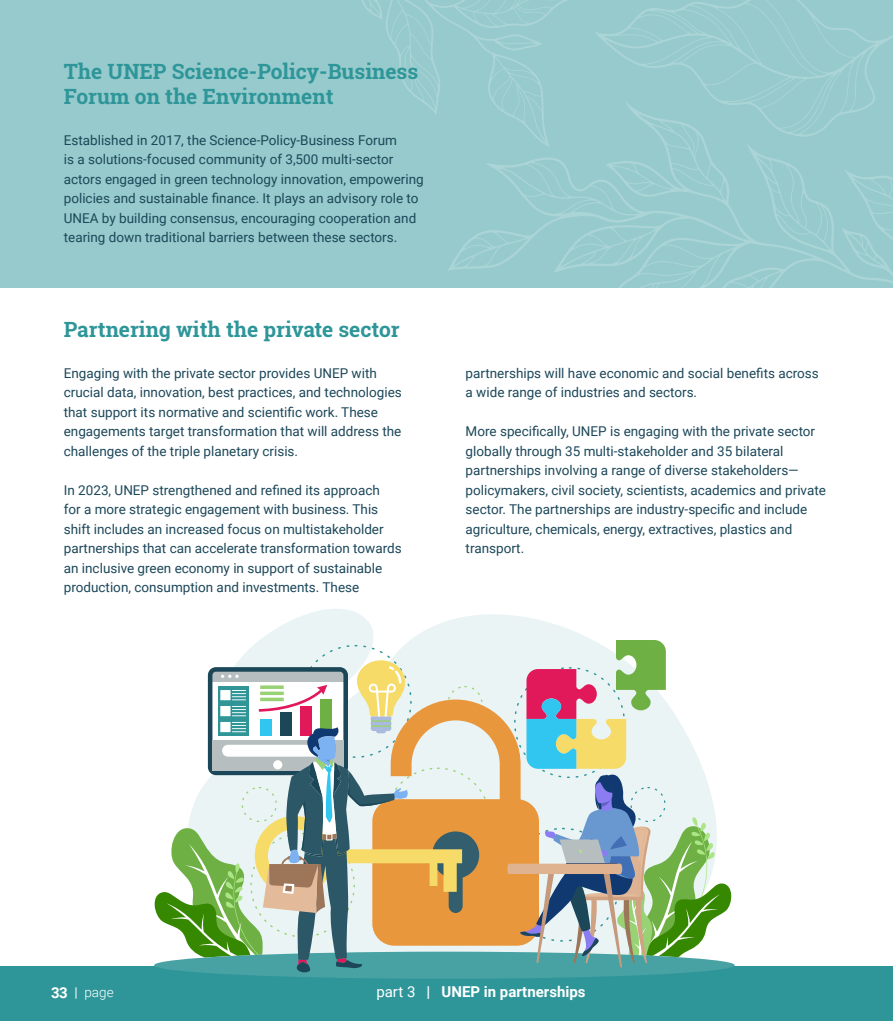
<style>
.page{position:relative;width:893px;height:1021px;background:#fff}
.page>*{position:absolute;margin:0;border:0;box-sizing:border-box;transform-origin:0 0}
.t1{font:700 21px/25.2px "Roboto Slab";color:#2e9699}
.t2{font:700 15px "Roboto";color:#fff}
.t3{font:13.5px/19.5px "Roboto";color:#1c4759}
.t4{font:300 13.5px "Roboto";color:#fff}
.s1{font-weight:700;font-size:15px}
.s2{font-weight:400}
</style>
<div class="page">
<div style="left:0;top:966px;width:893px;height:54px;background:#2e9699"></div>
<div style="left:0;top:0;width:893px;height:287px;background:#96cacc"></div>
<svg style="left:595px;top:0;width:298px;height:101px"></svg>
<svg style="left:448px;top:101px;width:445px;height:186px"></svg>
<svg style="left:361px;top:0;width:216px;height:147px"></svg>
<svg style="left:254px;top:609px;width:338px;height:342px;fill:#eaf4f5"></svg>
<div style="left:154px;top:951px;width:581px;height:27px;background:#48a2a3;border-radius:50%"></div>
<svg style="left:490px;top:699px;width:16px;height:246px;background:#e9a961"></svg>
<svg style="left:506px;top:640px;width:228px;height:327px"></svg>
<svg style="left:154px;top:645px;width:336px;height:328px"></svg>
<h1 class="t1" style="left:64px;top:58px;width:356px">The UNEP Science-Policy-Business<br>Forum on the Environment</h1>
<p class="t3" style="left:64px;top:130px;width:361px">Established in 2017, the Science-Policy-Business Forum<br>is a solutions-focused community of 3,500 multi-sector actors engaged in green technology innovation, empowering policies and sustainable finance. It plays an advisory role to UNEA by building consensus, encouraging cooperation and tearing down traditional barriers between these sectors.</p>
<h1 class="t1" style="left:64px;top:316px;width:337px">Partnering with the private sector</h1>
<p class="t3" style="left:64px;top:362px;width:339px">Engaging with the private sector provides UNEP with crucial data, innovation, best practices, and technologies that support its normative and scientific work. These engagements target transformation that will address the challenges of the triple planetary crisis.</p>
<p class="t3" style="left:64px;top:479px;width:339px">In 2023, UNEP strengthened and refined its approach<br>for a more strategic engagement with business. This shift includes an increased focus on multistakeholder partnerships that can accelerate transformation towards an inclusive green economy in support of sustainable production, consumption and investments. These</p>
<p class="t3" style="left:466px;top:362px;width:355px">partnerships will have economic and social benefits across a wide range of industries and sectors.</p>
<p class="t3" style="left:466px;top:421px;width:362px">More specifically, UNEP is engaging with the private sector globally through 35 multi-stakeholder and 35 bilateral partnerships involving a range of diverse stakeholders— policymakers, civil society, scientists, academics and private sector. The partnerships are industry-specific and include agriculture, chemicals, energy, extractives, plastics and transport.</p>
<p class="t4" style="left:51px;top:982px;width:64px"><span class="s1">33</span> <span class="s2">|</span> page</p>
<p class="t2" style="left:376px;top:981px;width:211px"><span class="s2">part 3</span> | UNEP in partnerships</p>
</div>
